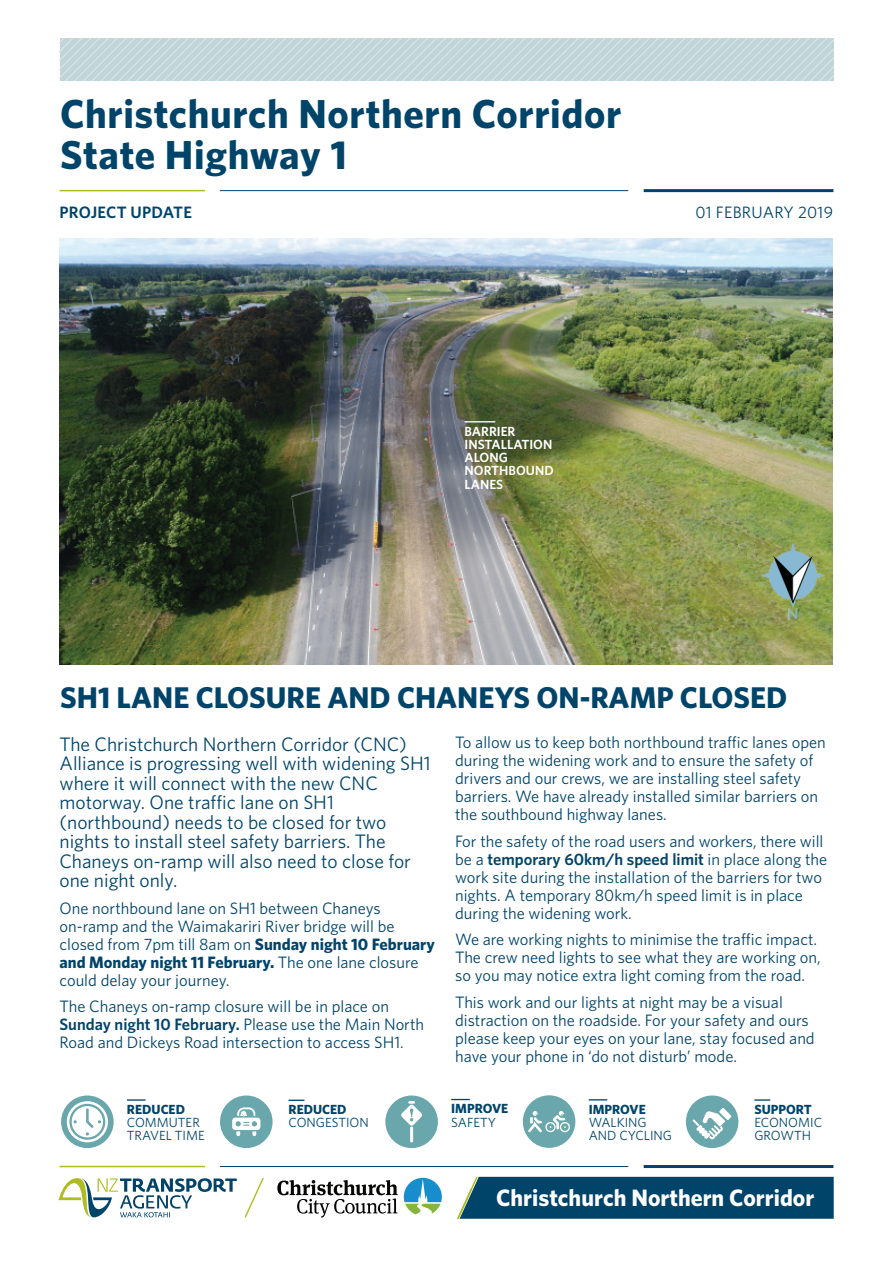
<style>
.page{position:relative;width:893px;height:1263px;background:#fff}
.page>*{position:absolute;margin:0;border:0;box-sizing:border-box;transform-origin:0 0}
.t1{font:700 40.5px/40.5px "Whitney";letter-spacing:.015em;color:#00446a}
.t2{font:700 30px "Whitney";color:#00446a}
.t3{font:700 23.7px "Whitney";color:#fff}
.t4{font:19.5px/19.5px "Whitney";color:#00446a}
.t5{font:16.5px/18px "Whitney";color:#00446a}
.t6{font:600 16.5px "Whitney";letter-spacing:.015em;color:#00446a}
.t7{font:13.2px/13.2px "Whitney";color:#00446a}
.t8{font:600 13.2px/13.2px "Whitney";color:#fff}
.t9{font:700 13.2px "Whitney";color:#00446a}
.s1{font-weight:700}
.s2{font-weight:600}
</style>
<div class="page">
<hr style="left:644px;top:1165px;width:189px;height:3px;background:#00446a">
<hr style="left:220px;top:1166px;width:408px;height:1px;background:#00446a">
<hr style="left:60px;top:1166px;width:145px;height:1px;background:#aebc21">
<svg style="left:60px;top:38px;width:773px;height:43px;background:#c3d7da"></svg>
<hr style="left:644px;top:189px;width:189px;height:3px;background:#00446a">
<hr style="left:220px;top:190px;width:408px;height:1px;background:#00446a">
<hr style="left:60px;top:190px;width:145px;height:1px;background:#aebc21">
<svg style="left:127px;top:1099px;width:19px;height:2px"></svg>
<svg style="left:61px;top:1095px;width:53px;height:53px"></svg>
<svg style="left:67px;top:1101px;width:41px;height:41px"></svg>
<svg style="left:289px;top:1099px;width:15px;height:2px"></svg>
<div style="left:220px;top:1095px;width:53px;height:53px;background:#69a7ad;border-radius:50%"></div>
<svg style="left:232px;top:1107px;width:28px;height:29px"></svg>
<div style="left:385px;top:1095px;width:53px;height:53px;background:#69a7ad;border-radius:50%"></div>
<svg style="left:451px;top:1099px;width:19px;height:1px"></svg>
<hr style="left:410px;top:1126px;width:3px;height:16px;background:#fff;border-radius:2px">
<svg style="left:401px;top:1101px;width:21px;height:26px"></svg>
<img style="left:59px;top:238px;width:774px;height:427px">
<svg style="left:589px;top:1099px;width:18px;height:1px"></svg>
<div style="left:523px;top:1095px;width:52px;height:53px;background:#69a7ad;border-radius:50%"></div>
<svg style="left:528px;top:1111px;width:42px;height:21px"></svg>
<svg style="left:754px;top:1099px;width:16px;height:2px"></svg>
<div style="left:686px;top:1095px;width:52px;height:53px;background:#69a7ad;border-radius:50%"></div>
<svg style="left:692px;top:1108px;width:39px;height:31px"></svg>
<div style="left:457px;top:1177px;width:377px;height:42px;background:#00446a"></div>
<svg style="left:244px;top:1178px;width:20px;height:39px"></svg>
<svg style="left:59px;top:1178px;width:178px;height:40px"></svg>
<svg style="left:404px;top:1178px;width:38px;height:36px"></svg>
<svg style="left:277px;top:1180px;width:121px;height:38px"></svg>
<hr style="left:465px;top:421px;width:30px;height:1px;background:#fff">
<img style="left:761px;top:543px;width:64px;height:76px">
<h1 class="t1" style="left:60px;top:93px;width:563px">Christchurch Northern Corridor<br>State Highway 1</h1>
<p class="t6" style="left:60px;top:201px;width:134px">PROJECT UPDATE</p>
<p class="t5" style="left:695px;top:203px;width:139px">01 FEBRUARY 2019</p>
<p class="t8" style="left:465px;top:424px;width:91px">BARRIER<br>INSTALLATION<br>ALONG<br>NORTHBOUND<br>LANES</p>
<h2 class="t2" style="left:60px;top:678px;width:728px">SH1 LANE CLOSURE AND CHANEYS ON-RAMP CLOSED</h2>
<p class="t4" style="left:60px;top:734px;width:373px">The Christchurch Northern Corridor (CNC)<br>Alliance is progressing well with widening SH1 where it will connect with the new CNC motorway. One traffic lane on SH1 (northbound) needs to be closed for two nights to install steel safety barriers. The Chaneys on-ramp will also need to close for one night only.</p>
<p class="t5" style="left:60px;top:898px;width:377px">One northbound lane on SH1 between Chaneys on-ramp and the Waimakariri River bridge will be closed from 7pm till 8am on <span class="s1">Sunday night 10 February and Monday night 11 February.</span> The one lane closure could delay your journey.</p>
<p class="t5" style="left:60px;top:997px;width:366px">The Chaneys on-ramp closure will be in place on<br><span class="s2">Sunday night 10 February.</span> Please use the Main North<br>Road and Dickeys Road intersection to access SH1.</p>
<p class="t5" style="left:455px;top:733px;width:372px">To allow us to keep both northbound traffic lanes open during the widening work and to ensure the safety of drivers and our crews, we are installing steel safety barriers. We have already installed similar barriers on the southbound highway lanes.</p>
<p class="t5" style="left:455px;top:832px;width:374px">For the safety of the road users and workers, there will be a <span class="s2">temporary 60km/h speed limit</span> in place along the work site during the installation of the barriers for two nights. A temporary 80km/h speed limit is in place during the widening work.</p>
<p class="t5" style="left:455px;top:930px;width:367px">We are working nights to minimise the traffic impact.<br>The crew need lights to see what they are working on, so you may notice extra light coming from the road.</p>
<p class="t5" style="left:455px;top:993px;width:361px">This work and our lights at night may be a visual distraction on the roadside. For your safety and ours please keep your eyes on your lane, stay focused and have your phone in ‘do not disturb’ mode.</p>
<p class="t9" style="left:127px;top:1100px;width:60px">REDUCED</p>
<p class="t7" style="left:127px;top:1115px;width:79px">COMMUTER<br>TRAVEL TIME</p>
<p class="t9" style="left:289px;top:1100px;width:60px">REDUCED</p>
<p class="t7" style="left:289px;top:1116px;width:82px">CONGESTION</p>
<p class="t9" style="left:451px;top:1100px;width:59px">IMPROVE</p>
<p class="t7" style="left:451px;top:1115px;width:46px">SAFETY</p>
<p class="t9" style="left:589px;top:1100px;width:59px">IMPROVE</p>
<p class="t7" style="left:589px;top:1115px;width:85px">WALKING<br>AND CYCLING</p>
<p class="t9" style="left:754px;top:1100px;width:59px">SUPPORT</p>
<p class="t7" style="left:754px;top:1115px;width:69px">ECONOMIC<br>GROWTH</p>
<h3 class="t3" style="left:496px;top:1182px;width:319px">Christchurch Northern Corridor</h3>
</div>
